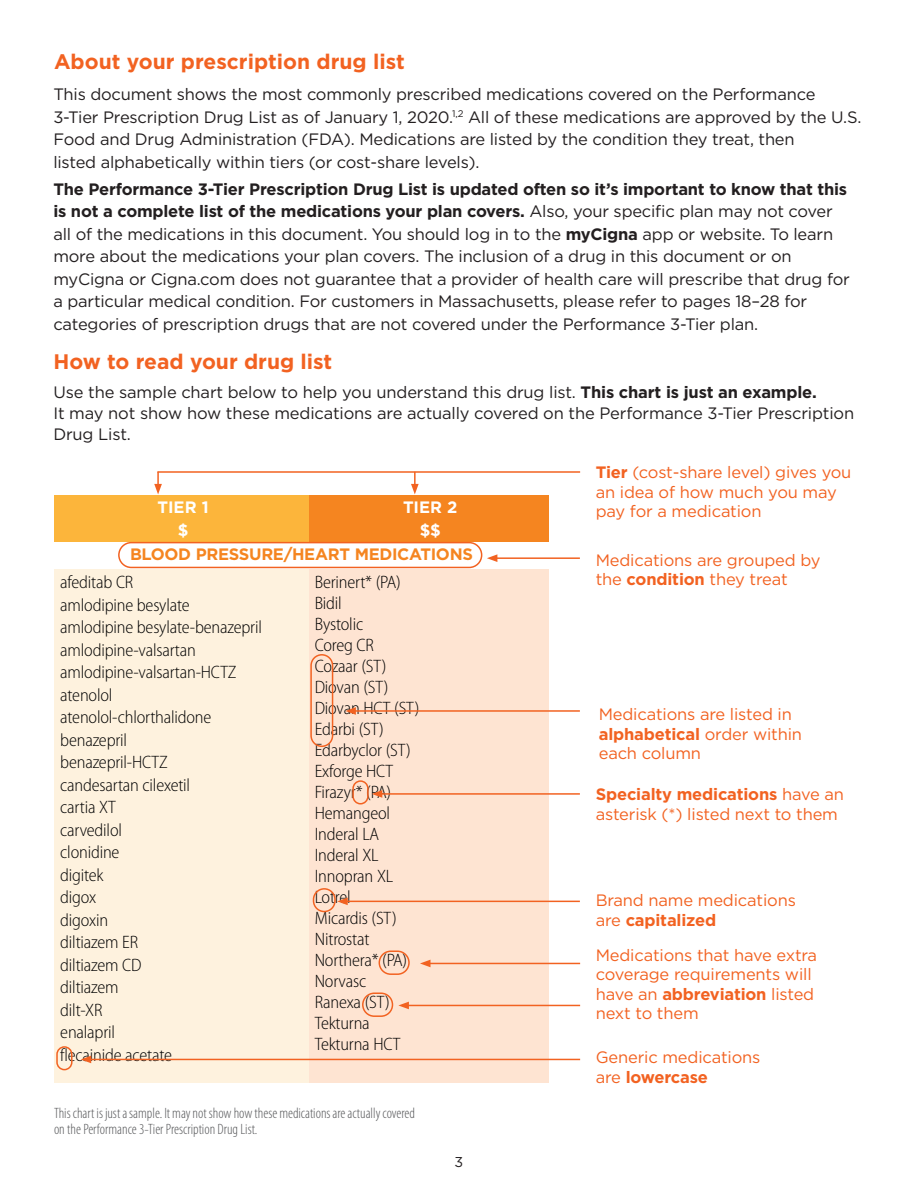
<style>
.page{position:relative;width:918px;height:1188px;background:#fff}
.page>*{position:absolute;margin:0;border:0;box-sizing:border-box;transform-origin:0 0}
.Page_Header{font:700 21px "Gotham";color:#f26221}
.Drug_list{font:300 semi-condensed 18px "Myriad Pro";letter-spacing:-.01em;color:#000}
.Body_Copy{font:16.5px/22.5px "Gotham";letter-spacing:-.015em;color:#231f20}
.Body_Copy-2{font:16.5px/19.5px "Gotham";letter-spacing:-.01em;color:#f26221}
.Drug_list_categories{font:700 16.5px "Gotham";letter-spacing:-.02em;color:#f58520}
.Table_column_header{font:700 16.5px "Gotham";color:#fff}
.NB-Legal_copy_Cat{font:300 condensed 15px/16.5px "Myriad Pro";color:#57585a}
.Page_number_centered{font:14.25px "Gotham";color:#231f20}
.s1{font-weight:700}
</style>
<div class="page">
<div style="left:54px;top:495px;width:255px;height:47px;background:#fcb53b"></div>
<div style="left:309px;top:495px;width:240px;height:47px;background:#f58520"></div>
<div style="left:54px;top:569px;width:255px;height:513px;background:#fef2de"></div>
<div style="left:309px;top:569px;width:240px;height:513px;background:#fee4d2"></div>
<div style="left:310px;top:654px;width:23px;height:93px;border:2px solid #f26221;border-radius:11px"></div>
<div style="left:118px;top:542px;width:364px;height:26px;border:2px solid #f26221;border-radius:12px"></div>
<div style="left:379px;top:950px;width:31px;height:25px;border:2px solid #f26221;border-radius:11px"></div>
<div style="left:362px;top:992px;width:31px;height:25px;border:2px solid #f26221;border-radius:11px"></div>
<div style="left:313px;top:888px;width:23px;height:24px;border:2px solid #f26221;border-radius:11px"></div>
<div style="left:56px;top:1046px;width:17px;height:24px;border:2px solid #f26221;border-radius:7px"></div>
<div style="left:352px;top:780px;width:17px;height:25px;border:2px solid #f26221;border-radius:7px"></div>
<hr style="left:157px;top:471px;width:423px;height:2px;background:#f26221">
<svg style="left:154px;top:472px;width:8px;height:22px"></svg>
<svg style="left:411px;top:472px;width:8px;height:22px"></svg>
<hr style="left:495px;top:557px;width:85px;height:2px;background:#f26221">
<svg style="left:487px;top:554px;width:10px;height:8px"></svg>
<hr style="left:354px;top:710px;width:226px;height:2px;background:#f26221">
<svg style="left:345px;top:707px;width:11px;height:8px"></svg>
<hr style="left:345px;top:901px;width:235px;height:1px;background:#f26221">
<svg style="left:337px;top:898px;width:11px;height:7px"></svg>
<hr style="left:89px;top:1059px;width:491px;height:1px;background:#f26221">
<svg style="left:81px;top:1056px;width:10px;height:7px"></svg>
<hr style="left:380px;top:793px;width:200px;height:2px;background:#f26221">
<svg style="left:372px;top:790px;width:10px;height:8px"></svg>
<hr style="left:428px;top:963px;width:152px;height:1px;background:#f26221">
<svg style="left:420px;top:960px;width:11px;height:7px"></svg>
<hr style="left:407px;top:1005px;width:173px;height:1px;background:#f26221">
<svg style="left:398px;top:1002px;width:11px;height:7px"></svg>
<p class="Page_Header" style="left:54px;top:48px;width:352px">About your prescription drug list</p>
<p class="Body_Copy" style="left:53px;top:83px;width:810px">This document shows the most commonly prescribed medications covered on the Performance 3-Tier Prescription Drug List as of January 1, 2020.<sup>1,2</sup> All of these medications are approved by the U.S.<br>Food and Drug Administration (FDA). Medications are listed by the condition they treat, then<br>listed alphabetically within tiers (or cost-share levels).</p>
<p class="Body_Copy" style="left:53px;top:177px;width:798px"><span class="s1">The Performance 3-Tier Prescription Drug List is updated often so it’s important to know that this is not a complete list of the medications your plan covers.</span> Also, your specific plan may not cover all of the medications in this document. You should log in to the <span class="s1">myCigna</span> app or website. To learn more about the medications your plan covers. The inclusion of a drug in this document or on myCigna or Cigna.com does not guarantee that a provider of health care will prescribe that drug for a particular medical condition. For customers in Massachusetts, please refer to pages 18–28 for categories of prescription drugs that are not covered under the Performance 3-Tier plan.</p>
<p class="Page_Header" style="left:53px;top:348px;width:280px">How to read your drug list</p>
<p class="Body_Copy" style="left:53px;top:381px;width:802px;line-height:21px">Use the sample chart below to help you understand this drug list. <span class="s1">This chart is just an example.<br></span>It may not show how these medications are actually covered on the Performance 3-Tier Prescription<br>Drug List.</p>
<p class="Table_column_header" style="left:403px;top:497px;width:56px">TIER 2</p>
<p class="Table_column_header" style="left:420px;top:519px;width:23px">$$</p>
<p class="Drug_list_categories" style="left:130px;top:543px;width:344px">BLOOD PRESSURE/HEART MEDICATIONS</p>
<p class="Drug_list" style="left:60px;top:573px;width:75px">afeditab CR</p>
<p class="Drug_list" style="left:60px;top:595px;width:131px">amlodipine besylate</p>
<p class="Drug_list" style="left:60px;top:618px;width:203px">amlodipine besylate-benazepril</p>
<p class="Drug_list" style="left:60px;top:640px;width:137px">amlodipine-valsartan</p>
<p class="Drug_list" style="left:60px;top:663px;width:178px">amlodipine-valsartan-HCTZ</p>
<p class="Drug_list" style="left:60px;top:685px;width:54px">atenolol</p>
<p class="Drug_list" style="left:60px;top:708px;width:153px">atenolol-chlorthalidone</p>
<p class="Drug_list" style="left:60px;top:730px;width:68px">benazepril</p>
<p class="Drug_list" style="left:60px;top:753px;width:109px">benazepril-HCTZ</p>
<p class="Drug_list" style="left:60px;top:775px;width:131px">candesartan cilexetil</p>
<p class="Drug_list" style="left:60px;top:798px;width:57px">cartia XT</p>
<p class="Drug_list" style="left:60px;top:820px;width:63px">carvedilol</p>
<p class="Drug_list" style="left:60px;top:843px;width:61px">clonidine</p>
<p class="Drug_list" style="left:60px;top:865px;width:45px">digitek</p>
<p class="Drug_list" style="left:60px;top:888px;width:37px">digox</p>
<p class="Drug_list" style="left:60px;top:910px;width:49px">digoxin</p>
<p class="Drug_list" style="left:60px;top:933px;width:79px">diltiazem ER</p>
<p class="Drug_list" style="left:60px;top:955px;width:83px">diltiazem CD</p>
<p class="Drug_list" style="left:60px;top:978px;width:60px">diltiazem</p>
<p class="Drug_list" style="left:60px;top:1000px;width:44px">dilt-XR</p>
<p class="Drug_list" style="left:60px;top:1023px;width:56px">enalapril</p>
<p class="Drug_list" style="left:60px;top:1045px;width:113px">flecainide acetate</p>
<p class="Table_column_header" style="left:158px;top:497px;width:53px">TIER 1</p>
<p class="Table_column_header" style="left:178px;top:519px;width:12px">$</p>
<p class="Drug_list" style="left:315px;top:573px;width:88px">Berinert* (PA)</p>
<p class="Drug_list" style="left:315px;top:594px;width:29px">Bidil</p>
<p class="Drug_list" style="left:315px;top:615px;width:50px">Bystolic</p>
<p class="Drug_list" style="left:315px;top:636px;width:61px">Coreg CR</p>
<p class="Drug_list" style="left:315px;top:657px;width:73px">Cozaar (ST)</p>
<p class="Drug_list" style="left:315px;top:678px;width:75px">Diovan (ST)</p>
<p class="Drug_list" style="left:315px;top:699px;width:106px">Diovan HCT (ST)</p>
<p class="Drug_list" style="left:315px;top:720px;width:71px">Edarbi (ST)</p>
<p class="Drug_list" style="left:315px;top:741px;width:98px">Edarbyclor (ST)</p>
<p class="Drug_list" style="left:315px;top:762px;width:80px">Exforge HCT</p>
<p class="Drug_list" style="left:315px;top:783px;width:78px">Firazyr* (PA)</p>
<p class="Drug_list" style="left:315px;top:804px;width:77px">Hemangeol</p>
<p class="Drug_list" style="left:315px;top:825px;width:66px">Inderal LA</p>
<p class="Drug_list" style="left:315px;top:846px;width:65px">Inderal XL</p>
<p class="Drug_list" style="left:315px;top:867px;width:80px">Innopran XL</p>
<p class="Drug_list" style="left:315px;top:888px;width:37px">Lotrel</p>
<p class="Drug_list" style="left:315px;top:909px;width:83px">Micardis (ST)</p>
<p class="Drug_list" style="left:315px;top:930px;width:56px">Nitrostat</p>
<p class="Drug_list" style="left:315px;top:951px;width:94px">Northera* (PA)</p>
<p class="Drug_list" style="left:315px;top:972px;width:53px">Norvasc</p>
<p class="Drug_list" style="left:315px;top:993px;width:77px">Ranexa (ST)</p>
<p class="Drug_list" style="left:315px;top:1014px;width:57px">Tekturna</p>
<p class="Drug_list" style="left:315px;top:1035px;width:87px">Tekturna HCT</p>
<p class="NB-Legal_copy_Cat" style="left:54px;top:1105px;width:362px">This chart is just a sample. It may not show how these medications are actually covered on the Performance 3-Tier Prescription Drug List.</p>
<p class="Page_number_centered" style="left:455px;top:1153px;width:10px">3</p>
<p class="Body_Copy-2" style="left:596px;top:463px;width:257px"><span class="s1">Tier</span> (cost-share level) gives you an idea of how much you may pay for a medication</p>
<p class="Body_Copy-2" style="left:596px;top:550px;width:226px">Medications are grouped by the <span class="s1">condition</span> they treat</p>
<p class="Body_Copy-2" style="left:599px;top:704px;width:205px">Medications are listed in <span class="s1">alphabetical</span> order within each column</p>
<p class="Body_Copy-2" style="left:596px;top:784px;width:250px"><span class="s1">Specialty medications</span> have an asterisk (*) listed next to them</p>
<p class="Body_Copy-2" style="left:596px;top:890px;width:202px">Brand name medications are <span class="s1">capitalized</span></p>
<p class="Body_Copy-2" style="left:596px;top:945px;width:223px">Medications that have extra coverage requirements will have an <span class="s1">abbreviation</span> listed next to them</p>
<p class="Body_Copy-2" style="left:596px;top:1047px;width:166px">Generic medications are <span class="s1">lowercase</span></p>
</div>
